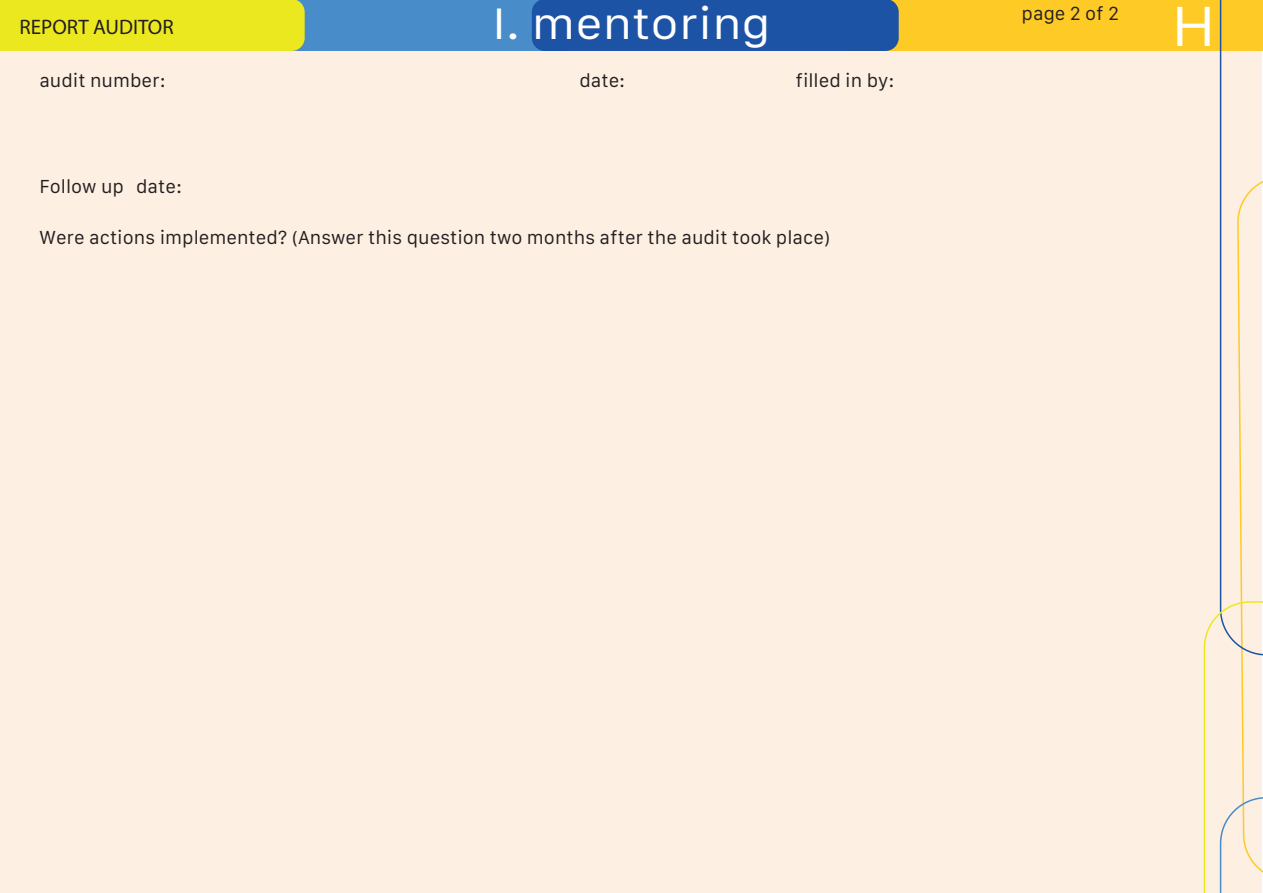
<style>
.page{position:relative;width:1263px;height:893px;background:#fdefe2}
.page>*{position:absolute;margin:0;border:0;box-sizing:border-box;transform-origin:0 0}
.t1{font:54px "Galvji";color:#fff;scale:1.1 1}
.t2{font:42px "Galvji";color:#fff;scale:1.1 1}
.t3{font:21px "Myriad Pro";color:#231f20}
.t4{font:18px "Galvji";color:#231f20}
</style>
<div class="page">
<p class="t3" style="left:20px;top:14px;width:156px">REPORT AUDITOR</p>
<p class="t4" style="left:39px;top:71px;width:128px">audit number:</p>
<p class="t4" style="left:40px;top:176px;width:144px">Follow up date:</p>
<h2 class="t2" style="left:492px;top:0;width:254px">I. mentoring</h2>
<h1 class="t1" style="left:1171px;top:-4px;width:42px">H</h1>
<p class="t4" style="left:1022px;top:3px;width:99px">page 2 of 2</p>
<p class="t4" style="left:579px;top:71px;width:47px">date:</p>
<p class="t4" style="left:795px;top:71px;width:101px">filled in by:</p>
<p class="t4" style="left:40px;top:227px;width:792px">Were actions implemented? (Answer this question two months after the audit took place)</p>
</div>
